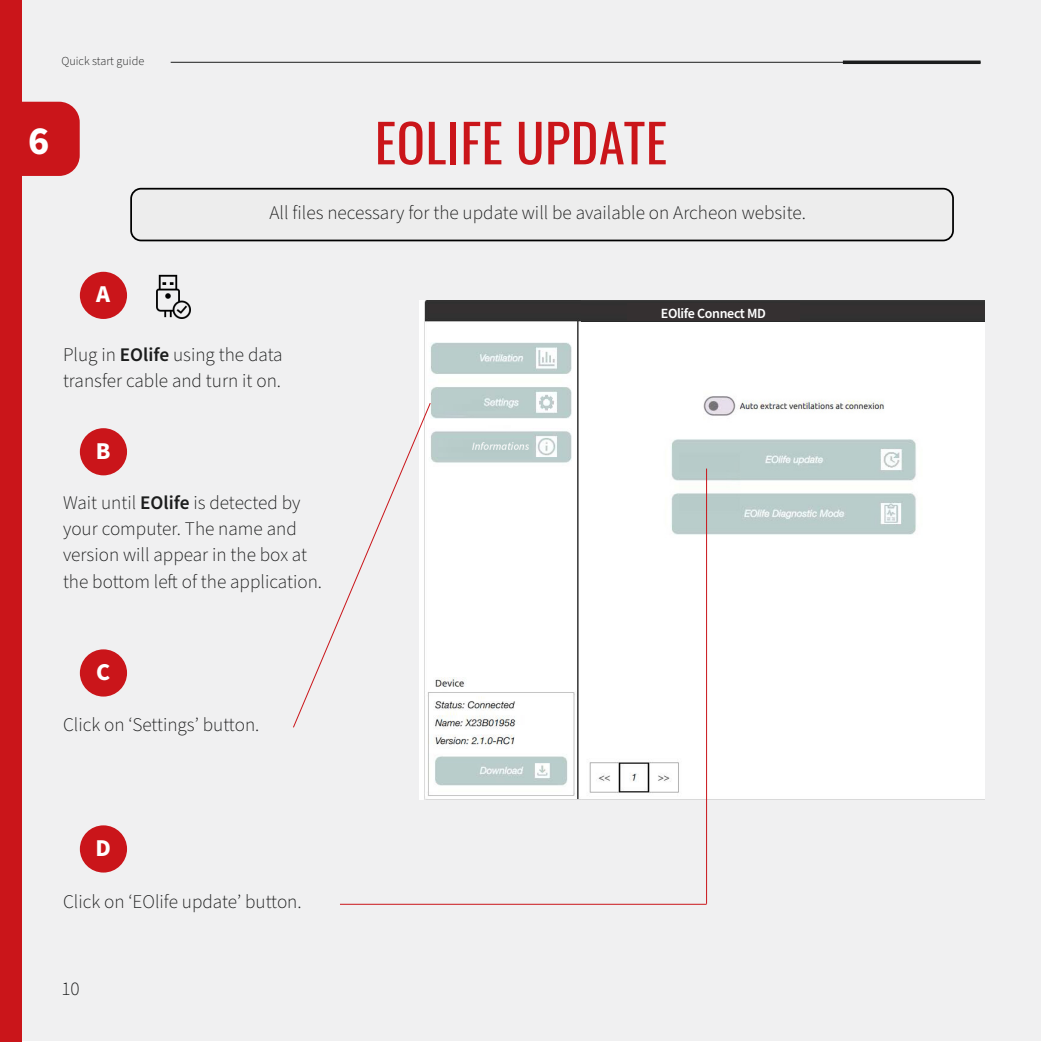
<style>
.page{position:relative;width:1042px;height:1042px;background:#fff}
.page>*{position:absolute;margin:0;border:0;box-sizing:border-box;transform-origin:0 0}
.t1{font:52.5px "Oswald";letter-spacing:.01em;color:#ca151a}
.t2{font:700 39.9px "Source Sans Pro";color:#fff}
.t3{font:700 24.15px "Source Sans Pro";color:#fff}
.t4{font:300 19.25px/26.2px "Source Sans Pro";color:#1c1d1d}
.t5{font:600 14px "Source Sans Pro";letter-spacing:-.025em;color:#fff}
.t6{font:300 12.25px "Source Sans Pro";color:#1c1d1d}
.s1{font-weight:600}
</style>
<div class="page">
<div style="left:0;top:1px;width:1040px;height:1040px;background:#f0f0f1"></div>
<img style="left:420px;top:301px;width:565px;height:498px">
<img style="left:581px;top:301px;width:404px;height:283px">
<div style="left:21px;top:102px;width:59px;height:74px;background:#ca151a"></div>
<div style="left:80px;top:272px;width:47px;height:47px;background:#ca151a;border-radius:50%"></div>
<div style="left:80px;top:649px;width:47px;height:47px;background:#ca151a;border-radius:50%"></div>
<div style="left:80px;top:825px;width:47px;height:47px;background:#ca151a;border-radius:50%"></div>
<div style="left:80px;top:428px;width:47px;height:47px;background:#ca151a;border-radius:50%"></div>
<svg style="left:293px;top:402px;width:138px;height:326px"></svg>
<hr style="left:340px;top:904px;width:366px;height:1px;background:#ca151a">
<img style="left:156px;top:274px;width:34px;height:45px">
<hr style="left:706px;top:468px;width:1px;height:436px;background:#ca151a">
<div style="left:131px;top:189px;width:822px;height:51px;background:#ededed;border-radius:10px"></div>
<div style="left:130px;top:188px;width:824px;height:53px;border:2px solid #000;border-radius:10px"></div>
<div style="left:627px;top:303px;width:173px;height:18px;background:#353031"></div>
<hr style="left:171px;top:62px;width:809px;height:1px;background:#1c1d1d">
<hr style="left:843px;top:61px;width:137px;height:3px;background:#1c1d1d">
<div style="left:0;top:0;width:21px;height:1042px;background:#ca151a"></div>
<p class="t6" style="left:61px;top:53px;width:84px">Quick start guide</p>
<h2 class="t2" style="left:28px;top:114px;width:23px">6</h2>
<h1 class="t1" style="left:375px;top:96px;width:294px">EOLIFE UPDATE</h1>
<p class="t3" style="left:96px;top:278px;width:15px">A</p>
<p class="t4" style="left:269px;top:200px;width:538px">All files necessary for the update will be available on Archeon website.</p>
<p class="t5" style="left:661px;top:303px;width:107px">EOlife Connect MD</p>
<p class="t4" style="left:63px;top:342px;width:221px">Plug in <span class="s1">EOlife</span> using the data transfer cable and turn it on.</p>
<p class="t3" style="left:96px;top:434px;width:16px">B</p>
<p class="t4" style="left:63px;top:490px;width:260px">Wait until <span class="s1">EOlife</span> is detected by your computer. The name and version will appear in the box at the bottom left of the application.</p>
<p class="t3" style="left:96px;top:655px;width:16px">C</p>
<p class="t4" style="left:63px;top:712px;width:198px">Click on ‘Settings’ button.</p>
<p class="t3" style="left:96px;top:831px;width:17px">D</p>
<p class="t4" style="left:63px;top:889px;width:240px">Click on ‘EOlife update’ button.</p>
<p class="t4" style="left:61px;top:976px;width:20px">10</p>
</div>
